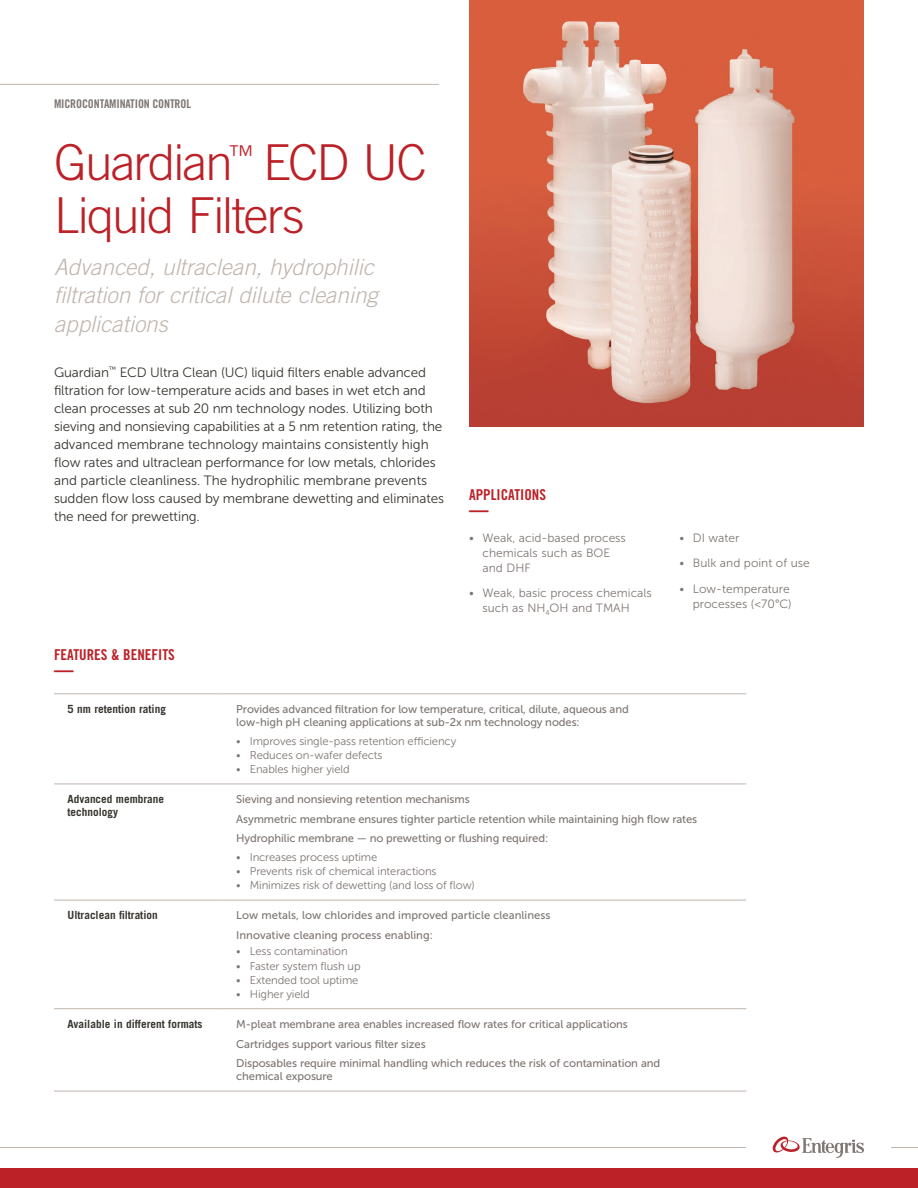
<style>
.page{position:relative;width:918px;height:1188px;background:#fff}
.page>*{position:absolute;margin:0;border:0;box-sizing:border-box;transform-origin:0 0}
.t1{font:300 49.5px/52.5px "Trade Gothic LT Std";letter-spacing:-.035em;color:#bb2127}
.t2{font:italic 300 22.5px/28.5px "Trade Gothic LT Std";color:#c0b5ae}
.t3{font:700 expanded 20.25px "Trade Gothic LT Std";color:#bb2127;scale:.96 1}
.t4{font:15px "Trade Gothic LT Std Bd Cn 20";color:#bb2127}
.t5{font:13.5px/18px "Museo Sans 300";letter-spacing:-.01em;color:#38352f}
.t6{font:12px/15px "Museo Sans 300";color:#7e7672}
.t7{font:12px "Trade Gothic LT Std Bd Cn 20";letter-spacing:-.01em;color:#7e7672}
.t8{font:11.25px/19.6px "Museo Sans 500";letter-spacing:-.01em;color:#7e7672}
.t9{font:11.25px "Museo Sans 300";letter-spacing:-.01em;color:#7e7672}
.t10{font:700 11.25px/13.2px "Trade Gothic LT Std";color:#38352f}
</style>
<div class="page">
<div style="left:0;top:1168px;width:918px;height:20px;background:#bb2127"></div>
<hr style="left:0;top:84px;width:439px;height:1px;background:#c0b5ae">
<svg style="left:891px;top:1147px;width:27px;height:1px"></svg>
<hr style="left:0;top:1147px;width:746px;height:1px;background:#c0b5ae">
<svg style="left:773px;top:1137px;width:91px;height:21px"></svg>
<img style="left:469px;top:0;width:395px;height:427px">
<hr style="left:54px;top:784px;width:169px;height:1px;background:#c0b5ae">
<hr style="left:223px;top:784px;width:523px;height:1px;background:#c0b5ae">
<hr style="left:54px;top:900px;width:169px;height:1px;background:#c0b5ae">
<hr style="left:223px;top:900px;width:523px;height:1px;background:#c0b5ae">
<hr style="left:54px;top:694px;width:169px;height:1px;background:#c0b5ae">
<hr style="left:223px;top:694px;width:523px;height:1px;background:#c0b5ae">
<hr style="left:54px;top:1008px;width:169px;height:1px;background:#c0b5ae">
<hr style="left:54px;top:1091px;width:169px;height:1px;background:#c0b5ae">
<hr style="left:223px;top:1008px;width:523px;height:1px;background:#c0b5ae">
<hr style="left:223px;top:1091px;width:523px;height:1px;background:#c0b5ae">
<p class="t7" style="left:54px;top:97px;width:139px">MICROCONTAMINATION CONTROL</p>
<h1 class="t1" style="left:54px;top:136px;width:374px">Guardian<sup>™</sup> ECD UC<br>Liquid Filters</h1>
<h2 class="t2" style="left:54px;top:253px;width:325px">Advanced, ultraclean, hydrophilic filtration for critical dilute cleaning applications</h2>
<p class="t5" style="left:54px;top:363px;width:392px">Guardian<sup>™</sup> ECD Ultra Clean (UC) liquid filters enable advanced filtration for low-temperature acids and bases in wet etch and clean processes at sub 20 nm technology nodes. Utilizing both sieving and nonsieving capabilities at a 5 nm retention rating, the advanced membrane technology maintains consistently high flow rates and ultraclean performance for low metals, chlorides and particle cleanliness. The hydrophilic membrane prevents sudden flow loss caused by membrane dewetting and eliminates the need for prewetting.</p>
<h3 class="t4" style="left:469px;top:486px;width:78px">APPLICATIONS</h3>
<h3 class="t3" style="left:469px;top:496px;width:22px">—</h3>
<p class="t6" style="left:483px;top:530px;width:145px;text-indent:-14px">• Weak, acid-based process chemicals such as BOE and DHF</p>
<p class="t6" style="left:483px;top:586px;width:171px;text-indent:-14px">• Weak, basic process chemicals such as NH<sub>4</sub>OH and TMAH</p>
<p class="t6" style="left:679px;top:530px;width:61px">• DI water</p>
<p class="t6" style="left:679px;top:556px;width:132px">• Bulk and point of use</p>
<p class="t6" style="left:679px;top:582px;width:114px;text-align:right">• Low-temperature processes (&lt;70°C)</p>
<h3 class="t4" style="left:54px;top:646px;width:122px">FEATURES &amp; BENEFITS</h3>
<h3 class="t3" style="left:54px;top:657px;width:22px">—</h3>
<p class="t10" style="left:68px;top:702px;width:100px">5 nm retention rating</p>
<p class="t8" style="left:236px;top:703px;width:394px;line-height:13.2px">Provides advanced filtration for low temperature, critical, dilute, aqueous and low-high pH cleaning applications at sub-2x nm technology nodes:</p>
<p class="t9" style="left:236px;top:735px;width:222px">• Improves single-pass retention efficiency</p>
<p class="t9" style="left:236px;top:749px;width:148px">• Reduces on-wafer defects</p>
<p class="t9" style="left:236px;top:763px;width:115px">• Enables higher yield</p>
<p class="t10" style="left:68px;top:792px;width:98px">Advanced membrane technology</p>
<p class="t8" style="left:236px;top:789px;width:463px">Sieving and nonsieving retention mechanisms<br>Asymmetric membrane ensures tighter particle retention while maintaining high flow rates<br>Hydrophilic membrane — no prewetting or flushing required:</p>
<p class="t9" style="left:236px;top:851px;width:143px">• Increases process uptime</p>
<p class="t9" style="left:236px;top:865px;width:202px">• Prevents risk of chemical interactions</p>
<p class="t9" style="left:236px;top:879px;width:240px">• Minimizes risk of dewetting (and loss of flow)</p>
<p class="t10" style="left:68px;top:908px;width:92px">Ultraclean filtration</p>
<p class="t8" style="left:236px;top:906px;width:316px">Low metals, low chlorides and improved particle cleanliness<br>Innovative cleaning process enabling:</p>
<p class="t9" style="left:236px;top:945px;width:113px">• Less contamination</p>
<p class="t9" style="left:236px;top:960px;width:126px">• Faster system flush up</p>
<p class="t9" style="left:236px;top:974px;width:124px">• Extended tool uptime</p>
<p class="t9" style="left:236px;top:988px;width:75px">• Higher yield</p>
<p class="t10" style="left:68px;top:1017px;width:137px">Available in different formats</p>
<p class="t8" style="left:236px;top:1014px;width:426px">M-pleat membrane area enables increased flow rates for critical applications<br>Cartridges support various filter sizes<br>Disposables require minimal handling which reduces the risk of contamination and</p>
<p class="t8" style="left:236px;top:1067px;width:98px">chemical exposure</p>
</div>
